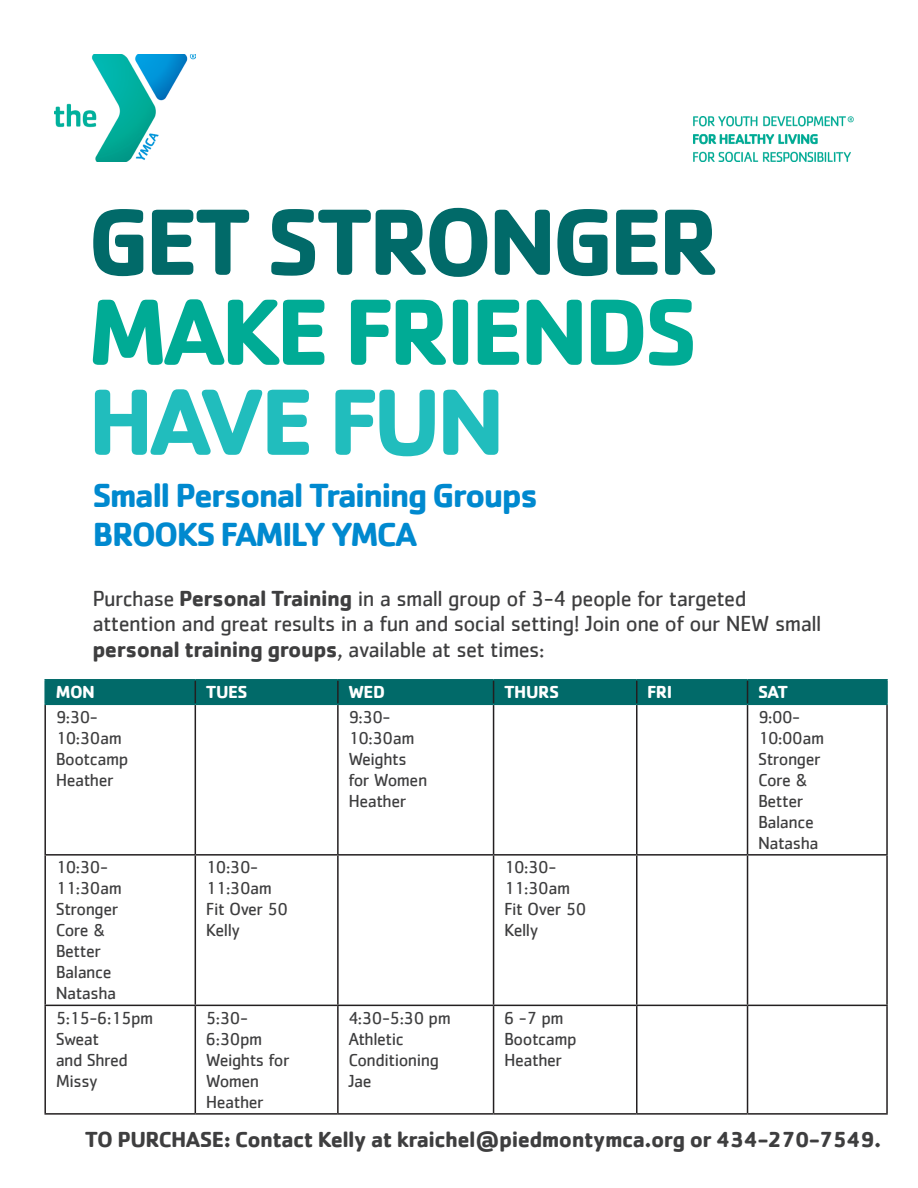
<style>
.page{position:relative;width:918px;height:1188px;background:#fff}
.page>*{position:absolute;margin:0;border:0;box-sizing:border-box;transform-origin:0 0}
.t1{font:700 97.5px "Cachet";letter-spacing:-.05em;color:#016a69}
.t2{font:700 97.5px "Cachet";letter-spacing:-.05em;color:#00ab95}
.t3{font:700 97.5px "Cachet";letter-spacing:-.05em;color:#21bdbd}
.t4{font:700 34.5px/39px "Cachet";letter-spacing:-.05em;color:#0089cf}
.t5{font:22.5px/25.5px "Cachet";letter-spacing:-.025em;color:#3e3e3f}
.t6{font:700 22.5px "Cachet";letter-spacing:-.025em;color:#3e3e3f}
.t7{font:18px/21px "Cachet";letter-spacing:-.025em;color:#3e3e3f}
.t8{font:700 18px "Cachet";letter-spacing:-.025em;color:#fff}
.s1{font-weight:700}
</style>
<div class="page">
<div style="left:46px;top:681px;width:840px;height:23px;background:#016a69"></div>
<hr style="left:44px;top:705px;width:2px;height:149px;background:#231f20">
<hr style="left:195px;top:705px;width:1px;height:149px;background:#231f20">
<hr style="left:337px;top:705px;width:2px;height:149px;background:#231f20">
<hr style="left:493px;top:705px;width:1px;height:149px;background:#231f20">
<hr style="left:636px;top:705px;width:2px;height:149px;background:#231f20">
<hr style="left:747px;top:705px;width:1px;height:149px;background:#231f20">
<hr style="left:886px;top:705px;width:2px;height:149px;background:#231f20">
<hr style="left:44px;top:854px;width:151px;height:2px;background:#231f20">
<hr style="left:44px;top:856px;width:2px;height:149px;background:#231f20">
<hr style="left:195px;top:854px;width:143px;height:2px;background:#231f20">
<hr style="left:195px;top:856px;width:1px;height:149px;background:#231f20">
<hr style="left:338px;top:854px;width:156px;height:2px;background:#231f20">
<hr style="left:337px;top:856px;width:2px;height:149px;background:#231f20">
<hr style="left:494px;top:854px;width:143px;height:2px;background:#231f20">
<hr style="left:493px;top:856px;width:1px;height:149px;background:#231f20">
<hr style="left:637px;top:854px;width:111px;height:2px;background:#231f20">
<hr style="left:636px;top:856px;width:2px;height:149px;background:#231f20">
<hr style="left:748px;top:854px;width:140px;height:2px;background:#231f20">
<hr style="left:747px;top:856px;width:1px;height:149px;background:#231f20">
<hr style="left:886px;top:856px;width:2px;height:149px;background:#231f20">
<hr style="left:44px;top:1005px;width:151px;height:1px;background:#231f20">
<hr style="left:44px;top:1006px;width:2px;height:107px;background:#231f20">
<hr style="left:195px;top:1005px;width:143px;height:1px;background:#231f20">
<hr style="left:195px;top:1006px;width:1px;height:107px;background:#231f20">
<hr style="left:338px;top:1005px;width:156px;height:1px;background:#231f20">
<hr style="left:337px;top:1006px;width:2px;height:107px;background:#231f20">
<hr style="left:494px;top:1005px;width:143px;height:1px;background:#231f20">
<hr style="left:493px;top:1006px;width:1px;height:107px;background:#231f20">
<hr style="left:637px;top:1005px;width:111px;height:1px;background:#231f20">
<hr style="left:636px;top:1006px;width:2px;height:107px;background:#231f20">
<hr style="left:748px;top:1005px;width:140px;height:1px;background:#231f20">
<hr style="left:747px;top:1006px;width:1px;height:107px;background:#231f20">
<hr style="left:886px;top:1006px;width:2px;height:107px;background:#231f20">
<hr style="left:44px;top:1113px;width:151px;height:2px;background:#231f20">
<hr style="left:195px;top:1113px;width:143px;height:2px;background:#231f20">
<hr style="left:338px;top:1113px;width:156px;height:2px;background:#231f20">
<hr style="left:494px;top:1113px;width:143px;height:2px;background:#231f20">
<hr style="left:637px;top:1113px;width:111px;height:2px;background:#231f20">
<hr style="left:748px;top:1113px;width:140px;height:2px;background:#231f20">
<hr style="left:44px;top:679px;width:151px;height:2px;background:#016a69">
<hr style="left:44px;top:681px;width:2px;height:23px;background:#016a69">
<hr style="left:195px;top:679px;width:143px;height:2px;background:#016a69">
<hr style="left:338px;top:679px;width:156px;height:2px;background:#016a69">
<hr style="left:494px;top:679px;width:143px;height:2px;background:#016a69">
<hr style="left:637px;top:679px;width:111px;height:2px;background:#016a69">
<hr style="left:748px;top:679px;width:140px;height:2px;background:#016a69">
<hr style="left:886px;top:681px;width:2px;height:23px;background:#016a69">
<hr style="left:44px;top:704px;width:151px;height:1px;background:#016a69">
<hr style="left:195px;top:704px;width:143px;height:1px;background:#016a69">
<hr style="left:338px;top:704px;width:156px;height:1px;background:#016a69">
<hr style="left:494px;top:704px;width:143px;height:1px;background:#016a69">
<hr style="left:637px;top:704px;width:111px;height:1px;background:#016a69">
<hr style="left:748px;top:704px;width:140px;height:1px;background:#016a69">
<img style="left:54px;top:54px;width:141px;height:108px">
<img style="left:694px;top:116px;width:160px;height:46px">
<h1 class="t1" style="left:88px;top:179px;width:633px">GET STRONGER</h1>
<h1 class="t2" style="left:88px;top:269px;width:612px">MAKE FRIENDS</h1>
<h1 class="t3" style="left:88px;top:359px;width:419px">HAVE FUN</h1>
<h2 class="t4" style="left:92px;top:475px;width:447px">Small Personal Training Groups<br>BROOKS FAMILY YMCA</h2>
<p class="t5" style="left:92px;top:585px;width:731px">Purchase <span class="s1">Personal Training</span> in a small group of 3-4 people for targeted attention and great results in a fun and social setting! Join one of our NEW small <span class="s1">personal training groups</span>, available at set times:</p>
<p class="t8" style="left:56px;top:681px;width:41px">MON</p>
<p class="t8" style="left:206px;top:681px;width:43px">TUES</p>
<p class="t8" style="left:348px;top:681px;width:38px">WED</p>
<p class="t8" style="left:504px;top:681px;width:57px">THURS</p>
<p class="t8" style="left:647px;top:681px;width:27px">FRI</p>
<p class="t8" style="left:758px;top:681px;width:32px">SAT</p>
<p class="t7" style="left:56px;top:706px;width:74px">9:30-<br>10:30am<br>Bootcamp<br>Heather</p>
<p class="t7" style="left:348px;top:706px;width:80px">9:30-<br>10:30am<br>Weights for Women<br>Heather</p>
<p class="t7" style="left:758px;top:706px;width:68px">9:00-<br>10:00am<br>Stronger<br>Core &amp;<br>Better<br>Balance<br>Natasha</p>
<p class="t7" style="left:56px;top:857px;width:68px">10:30-<br>11:30am<br>Stronger<br>Core &amp;<br>Better<br>Balance<br>Natasha</p>
<p class="t7" style="left:206px;top:857px;width:84px">10:30-<br>11:30am<br>Fit Over 50<br>Kelly</p>
<p class="t7" style="left:504px;top:857px;width:84px">10:30-<br>11:30am<br>Fit Over 50<br>Kelly</p>
<p class="t7" style="left:56px;top:1007px;width:99px">5:15-6:15pm<br>Sweat<br>and Shred<br>Missy</p>
<p class="t7" style="left:206px;top:1007px;width:85px">5:30-<br>6:30pm<br>Weights for<br>Women<br>Heather</p>
<p class="t7" style="left:348px;top:1007px;width:104px">4:30-5:30 pm<br>Athletic<br>Conditioning<br>Jae</p>
<p class="t7" style="left:504px;top:1007px;width:74px">6 -7 pm<br>Bootcamp<br>Heather</p>
<p class="t6" style="left:85px;top:1125px;width:798px">TO PURCHASE: Contact Kelly at kraichel@piedmontymca.org or 434-270-7549.</p>
</div>
